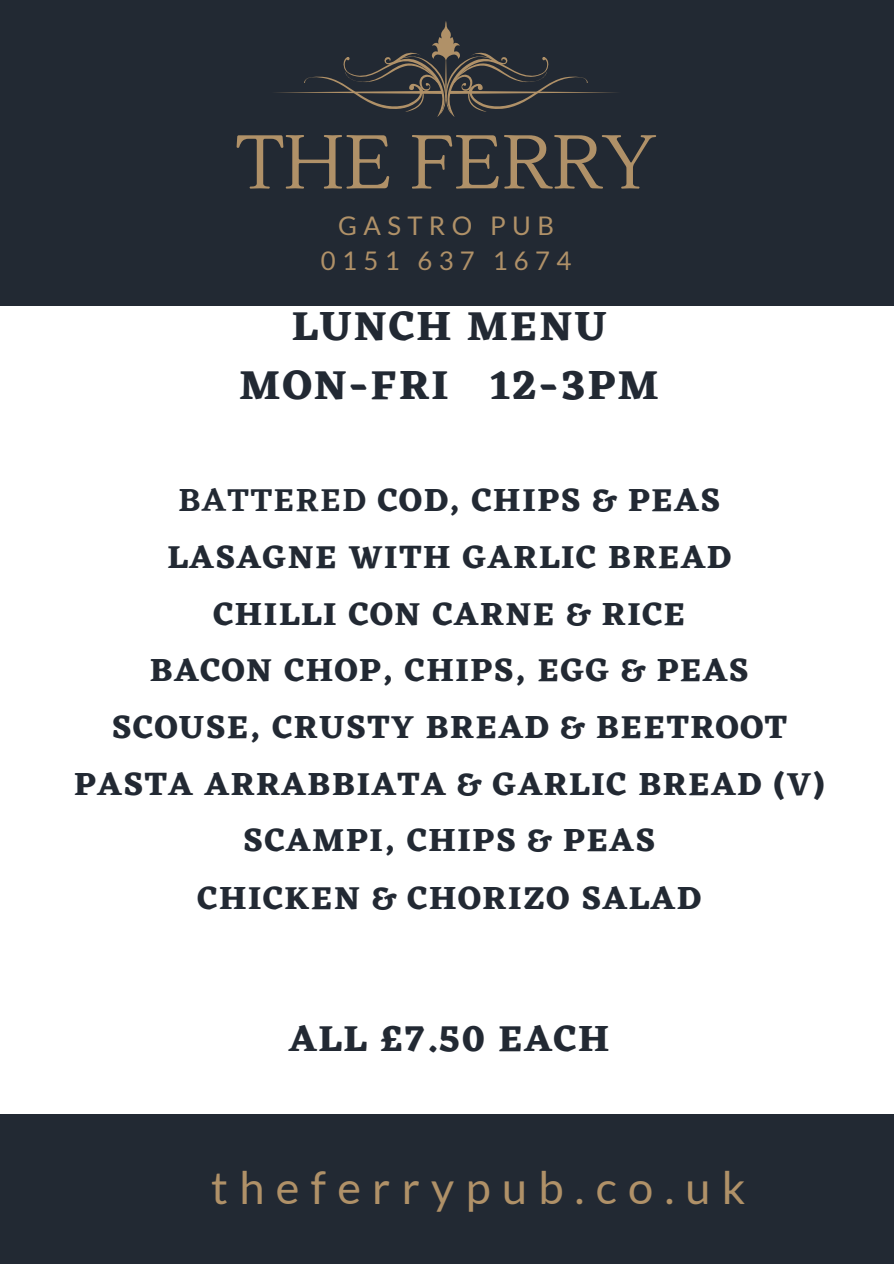
<style>
.page{position:relative;width:894px;height:1264px;background:#fff}
.page>*{position:absolute;margin:0;border:0;box-sizing:border-box;transform-origin:0 0}
.t1{font:75.75px "Lustria";color:#b09168}
.t2{font:45.15px "Lato";letter-spacing:.25em;color:#b09168}
.t3{font:700 42.15px "Eczar";letter-spacing:.05em;color:#222933}
.t4{font:700 37.65px "Eczar";letter-spacing:.05em;color:#222933}
.t5{font:700 33.15px "Eczar";letter-spacing:.05em;color:#222933}
.t6{font:25.65px "Lato";letter-spacing:.25em;color:#b09168}
.s1{font-weight:600}
</style>
<div class="page">
<div style="left:0;top:0;width:893px;height:305px;background:#222933"></div>
<svg style="left:276px;top:21px;width:341px;height:96px"></svg>
<div style="left:0;top:1114px;width:893px;height:149px;background:#222933"></div>
<p class="t1" style="left:236px;top:116px;width:420px">THE FERRY</p>
<p class="t6" style="left:338px;top:209px;width:217px">GASTRO PUB</p>
<p class="t6" style="left:320px;top:244px;width:252px">0151 637 1674</p>
<p class="t3" style="left:291px;top:301px;width:316px">LUNCH MENU</p>
<p class="t3" style="left:239px;top:360px;width:421px">MON-FRI 12-3PM</p>
<p class="t5" style="left:178px;top:480px;width:543px"><span class="s1">BATTERED</span> COD, CHIPS &amp; PEAS</p>
<p class="t5" style="left:167px;top:537px;width:565px">LASAGNE WITH GARLIC BREAD</p>
<p class="t5" style="left:213px;top:594px;width:473px">CHILLI CON CARNE &amp; RICE</p>
<p class="t5" style="left:150px;top:650px;width:600px">BACON CHOP, CHIPS, EGG &amp; PEAS</p>
<p class="t5" style="left:112px;top:707px;width:676px">SCOUSE, CRUSTY BREAD &amp; BEETROOT</p>
<p class="t5" style="left:74px;top:764px;width:751px">PASTA ARRABBIATA &amp; GARLIC BREAD (V)</p>
<p class="t5" style="left:243px;top:820px;width:413px">SCAMPI, CHIPS &amp; PEAS</p>
<p class="t5" style="left:197px;top:877px;width:505px">CHICKEN &amp; CHORIZO SALAD</p>
<p class="t4" style="left:289px;top:1016px;width:322px">ALL £7.50 EACH</p>
<p class="t2" style="left:211px;top:1158px;width:535px">theferrypub.co.uk</p>
</div>
